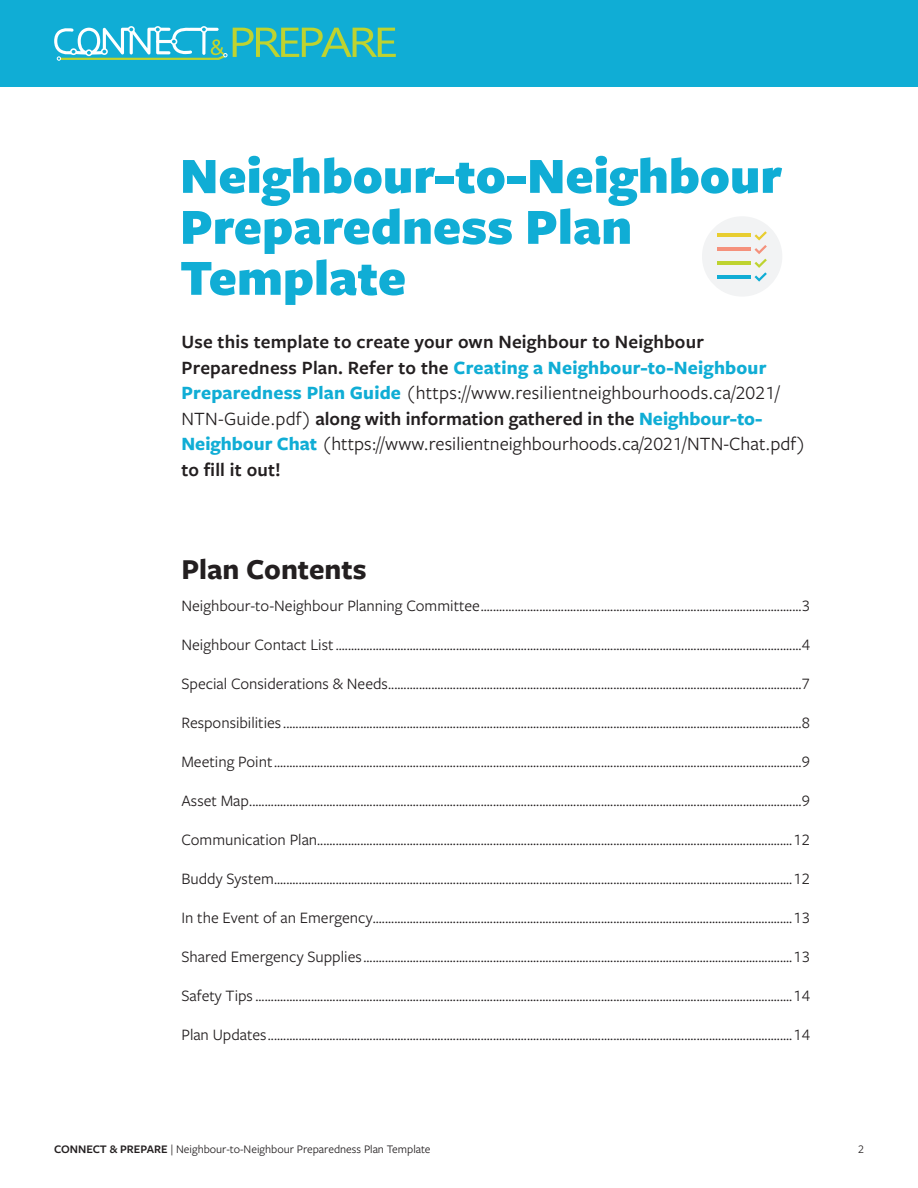
<style>
.page{position:relative;width:918px;height:1188px;background:#fff}
.page>*{position:absolute;margin:0;border:0;box-sizing:border-box;transform-origin:0 0}
.Header_1{font:900 52.5px/51px "Freight Sans Pro";color:#10add5}
.Step_1_2_3{font:700 30px "Freight Sans Pro";color:#231f20}
.Copy_font_-_larger{font:600 19.5px/25.5px "Freight Sans Pro";letter-spacing:.01em;color:#231f20}
.t1{font:16.5px "Freight Sans Pro";color:#231f20}
.t2{font:12px "Freight Sans Pro";color:#231f20}
.s1{font-weight:700;color:#10add5}
.s2{font-weight:400}
.s3{font-weight:600}
</style>
<div class="page">
<div style="left:0;top:0;width:918px;height:87px;background:#10add5"></div>
<svg style="left:54px;top:26px;width:342px;height:35px"></svg>
<div style="left:702px;top:216px;width:80px;height:81px;background:#f2f3f4;border-radius:50%"></div>
<hr style="left:717px;top:234px;width:34px;height:3px;background:#e8cd30">
<hr style="left:717px;top:248px;width:34px;height:3px;background:#f5917c">
<hr style="left:717px;top:261px;width:34px;height:3px;background:#bed330">
<hr style="left:717px;top:275px;width:34px;height:3px;background:#10add5">
<svg style="left:755px;top:231px;width:12px;height:51px"></svg>
<p class="Header_1" style="left:180px;top:148px;width:604px">Neighbour-to-Neighbour<br>Preparedness Plan<br>Template</p>
<p class="Copy_font_-_larger" style="left:181px;top:329px;width:626px">Use this template to create your own Neighbour to Neighbour Preparedness Plan. Refer to the <span class="s1">Creating a Neighbour-to-Neighbour Preparedness Plan Guide</span> <span class="s2">(https://www.resilientneighbourhoods.ca/2021/ NTN-Guide.pdf)</span> along with information gathered in the <span class="s1">Neighbour-to-Neighbour Chat</span> <span class="s2">(https://www.resilientneighbourhoods.ca/2021/NTN-Chat.pdf) </span>to fill it out!</p>
<p class="Step_1_2_3" style="left:181px;top:549px;width:187px">Plan Contents</p>
<p class="t1" style="left:181px;top:595px;width:630px">Neighbour-to-Neighbour Planning Committee........................................................................................................3</p>
<p class="t1" style="left:181px;top:634px;width:630px">Neighbour Contact List.......................................................................................................................................................4</p>
<p class="t1" style="left:181px;top:673px;width:630px">Special Considerations &amp; Needs......................................................................................................................................7</p>
<p class="t1" style="left:181px;top:712px;width:630px">Responsibilities........................................................................................................................................................................8</p>
<p class="t1" style="left:181px;top:751px;width:630px">Meeting Point...........................................................................................................................................................................9</p>
<p class="t1" style="left:181px;top:790px;width:630px">Asset Map...................................................................................................................................................................................9</p>
<p class="t1" style="left:181px;top:829px;width:630px">Communication Plan..........................................................................................................................................................12</p>
<p class="t1" style="left:181px;top:868px;width:630px">Buddy System........................................................................................................................................................................12</p>
<p class="t1" style="left:181px;top:907px;width:630px">In the Event of an Emergency........................................................................................................................................13</p>
<p class="t1" style="left:181px;top:946px;width:630px">Shared Emergency Supplies...........................................................................................................................................13</p>
<p class="t1" style="left:181px;top:985px;width:630px">Safety Tips..............................................................................................................................................................................14</p>
<p class="t1" style="left:181px;top:1024px;width:630px">Plan Updates..........................................................................................................................................................................14</p>
<p class="t2" style="left:54px;top:1141px;width:378px"><span class="s3">CONNECT &amp; PREPARE</span> | Neighbour-to-Neighbour Preparedness Plan Template</p>
<p class="t2" style="left:858px;top:1141px;width:7px">2</p>
</div>
